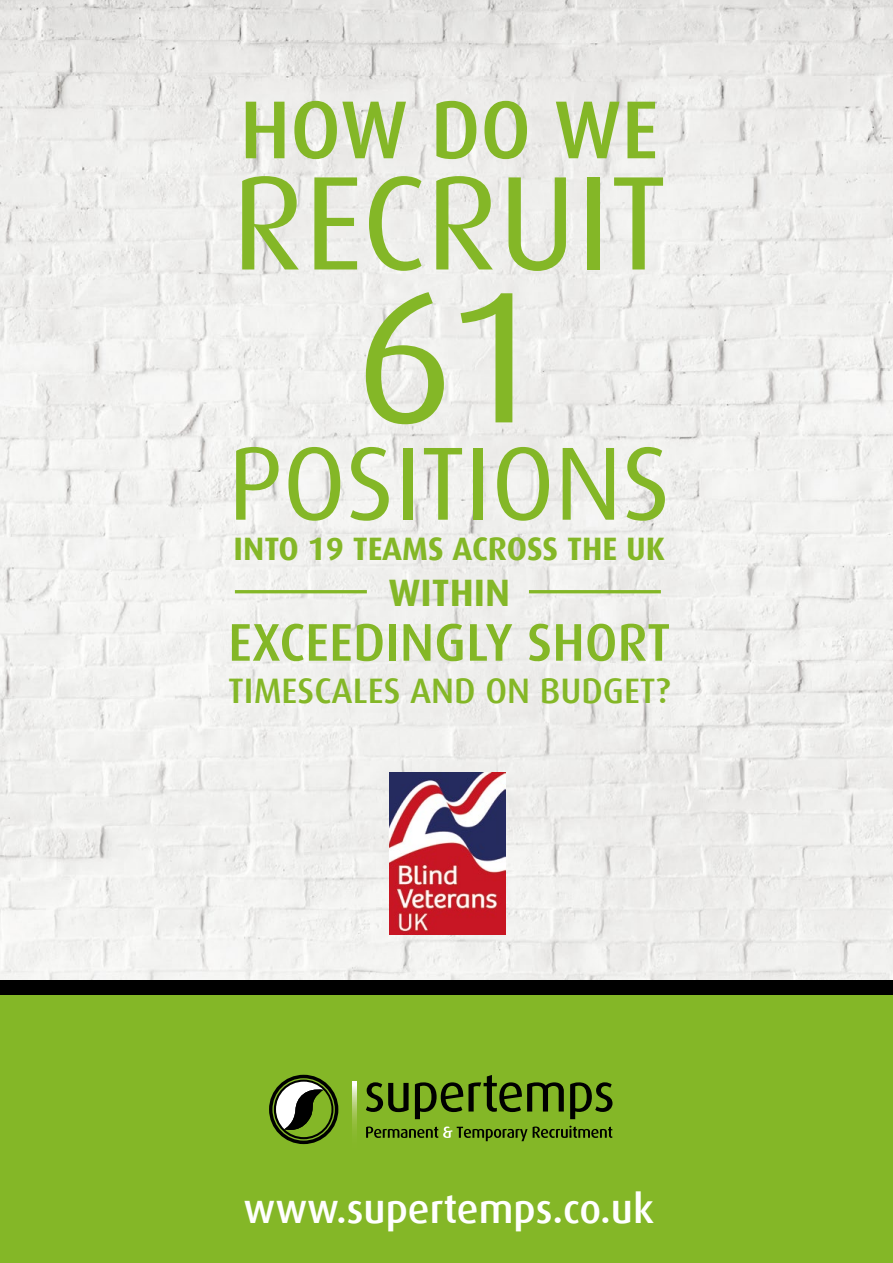
<style>
.page{position:relative;width:893px;height:1263px;background:#fff}
.page>*{position:absolute;margin:0;border:0;box-sizing:border-box;transform-origin:0 0}
.t1{font:187.65px "Dax";color:#84b727}
.t2{font:133.8px "Dax";color:#84b727}
.t3{font:104.25px "Dax";color:#84b727}
.t4{font:500 82.35px "Dax";color:#84b727}
.t5{font:500 53.1px "Dax";color:#84b727}
.t6{font:500 40.5px "Dax";color:#fff}
.t7{font:700 38.25px "Dax";color:#84b727}
.t8{font:500 35.4px "Dax";color:#84b727}
.t9{font:700 32.4px "Dax";color:#84b727}
</style>
<div class="page">
<img style="left:0;top:0;width:893px;height:980px">
<img style="left:389px;top:773px;width:116px;height:161px">
<hr style="left:235px;top:590px;width:132px;height:3px;background:#84b727">
<hr style="left:529px;top:590px;width:132px;height:3px;background:#84b727">
<div style="left:0;top:995px;width:893px;height:268px;background:#84b727"></div>
<div style="left:0;top:980px;width:893px;height:15px;background:#000"></div>
<div style="left:269px;top:1075px;width:69px;height:69px;background:#000;border-radius:50%"></div>
<svg style="left:272px;top:1078px;width:63px;height:62px"></svg>
<svg style="left:366px;top:1082px;width:43px;height:30px"></svg>
<svg style="left:415px;top:1075px;width:149px;height:44px"></svg>
<svg style="left:570px;top:1082px;width:42px;height:37px"></svg>
<svg style="left:366px;top:1126px;width:246px;height:15px"></svg>
<svg style="left:353px;top:1081px;width:4px;height:50px"></svg>
<h3 class="t4" style="left:240px;top:84px;width:420px">HOW DO WE</h3>
<h2 class="t2" style="left:232px;top:149px;width:437px">RECRUIT</h2>
<h1 class="t1" style="left:355px;top:254px;width:190px">61</h1>
<h3 class="t3" style="left:228px;top:426px;width:444px">POSITIONS</h3>
<p class="t9" style="left:234px;top:531px;width:433px">INTO 19 TEAMS ACROSS THE UK</p>
<p class="t7" style="left:389px;top:571px;width:123px">WITHIN</p>
<h3 class="t5" style="left:228px;top:613px;width:444px">EXCEEDINGLY SHORT</h3>
<p class="t8" style="left:228px;top:671px;width:444px">TIMESCALES AND ON BUDGET?</p>
<p class="t6" style="left:243px;top:1186px;width:412px">www.supertemps.co.uk</p>
</div>
